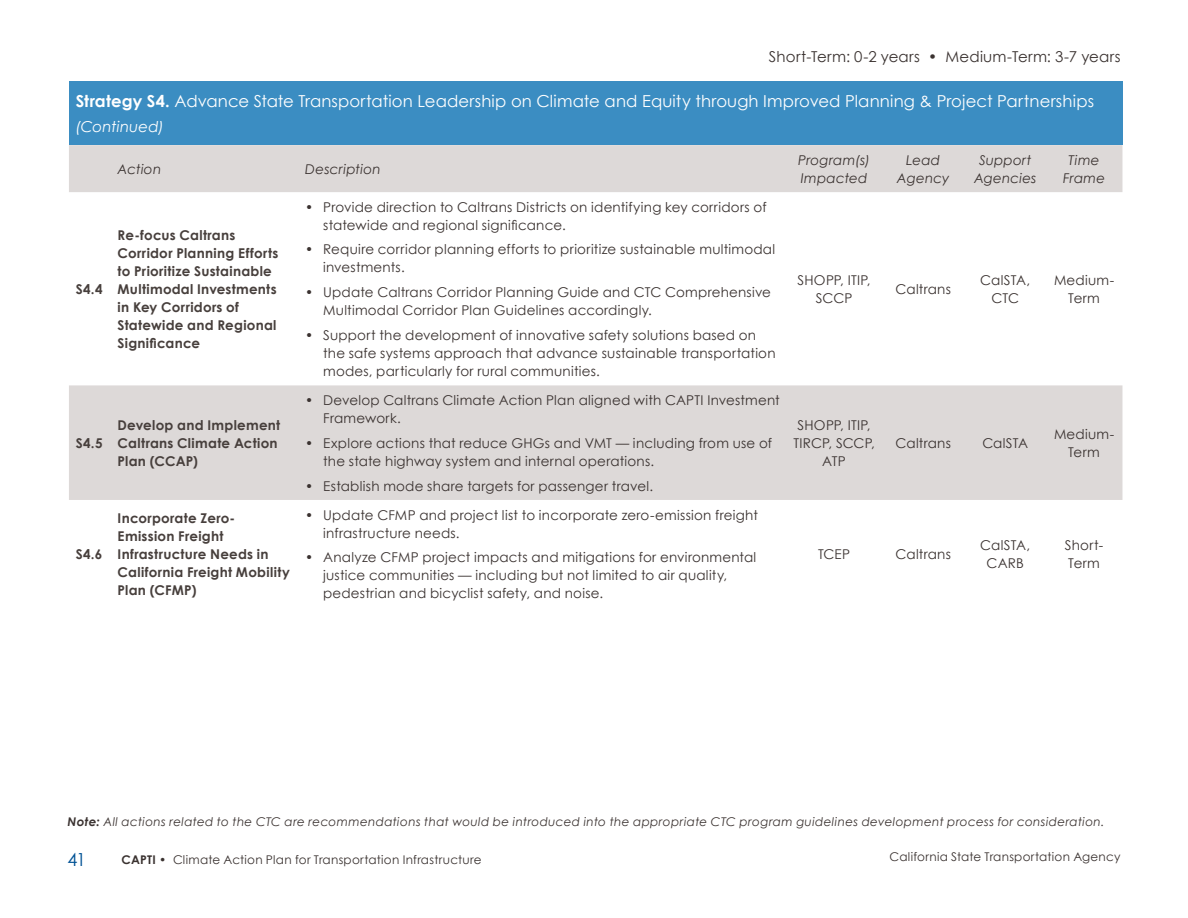
<style>
.page{position:relative;width:1188px;height:918px;background:#fff}
.page>*{position:absolute;margin:0;border:0;box-sizing:border-box;transform-origin:0 0}
.t1{font:18px "Century Gothic";color:#005295}
.Body{font:16.5px "Century Gothic";letter-spacing:.01em;color:#fff}
.Body-2{font:15px "Century Gothic";letter-spacing:.02em;color:#3a3230}
.table_body{font:italic 15px "Century Gothic";letter-spacing:.01em;color:#fff}
.table_body-2{font:13.5px/18px "Century Gothic";letter-spacing:.02em;color:#3a3230}
.table_body-3{font:700 13.5px/18px "Century Gothic";letter-spacing:.02em;color:#473f3c}
.table_body-4{font:italic 13.5px/18px "Century Gothic";letter-spacing:.015em;color:#3a3230;text-align:center}
.table_body-5{font:italic 12px "Century Gothic";letter-spacing:.03em;color:#3a3230}
.t2{font:12px "Century Gothic";letter-spacing:.02em;color:#3a3230}
.s1{font-weight:700}
</style>
<div class="page">
<div style="left:69px;top:81px;width:1053px;height:39px;background:#3b8dc2"></div>
<div style="left:69px;top:120px;width:1053px;height:25px;background:#3b8dc2"></div>
<svg style="left:69px;top:145px;width:1053px;height:355px"></svg>
<p class="Body-2" style="left:769px;top:47px;width:353px">Short-Term: 0-2 years • Medium-Term: 3-7 years</p>
<p class="Body" style="left:76px;top:91px;width:1020px"><span class="s1">Strategy S4.</span> Advance State Transportation Leadership on Climate and Equity through Improved Planning &amp; Project Partnerships</p>
<p class="table_body" style="left:76px;top:117px;width:90px">(Continued)</p>
<p class="table_body-4" style="left:118px;top:160px;width:45px">Action</p>
<p class="table_body-4" style="left:305px;top:160px;width:77px">Description</p>
<p class="table_body-4" style="left:798px;top:151px;width:73px;text-align:left">Program(s)<br>Impacted</p>
<p class="table_body-4" style="left:897px;top:151px;width:54px">Lead<br>Agency</p>
<p class="table_body-4" style="left:974px;top:151px;width:64px">Support<br>Agencies</p>
<p class="table_body-4" style="left:1063px;top:151px;width:44px">Time<br>Frame</p>
<p class="table_body-3" style="left:76px;top:280px;width:28px">S4.4</p>
<p class="table_body-3" style="left:76px;top:434px;width:29px">S4.5</p>
<p class="table_body-3" style="left:76px;top:545px;width:28px">S4.6</p>
<p class="table_body-3" style="left:118px;top:226px;width:162px">Re-focus Caltrans<br>Corridor Planning Efforts to Prioritize Sustainable<br>Multimodal Investments in Key Corridors of<br>Statewide and Regional<br>Significance</p>
<p class="table_body-3" style="left:118px;top:416px;width:164px">Develop and Implement<br>Caltrans Climate Action<br>Plan (CCAP)</p>
<p class="table_body-2" style="left:323px;top:198px;width:445px;text-indent:-18px">• Provide direction to Caltrans Districts on identifying key corridors of statewide and regional significance.</p>
<p class="table_body-2" style="left:323px;top:240px;width:453px;text-indent:-18px">• Require corridor planning efforts to prioritize sustainable multimodal investments.</p>
<p class="table_body-2" style="left:323px;top:283px;width:449px;text-indent:-18px">• Update Caltrans Corridor Planning Guide and CTC Comprehensive<br>Multimodal Corridor Plan Guidelines accordingly.</p>
<p class="table_body-2" style="left:323px;top:326px;width:454px;text-indent:-18px">• Support the development of innovative safety solutions based on the safe systems approach that advance sustainable transportation modes, particularly for rural communities.</p>
<p class="table_body-2" style="left:323px;top:391px;width:458px;text-indent:-18px">• Develop Caltrans Climate Action Plan aligned with CAPTI Investment<br>Framework.</p>
<p class="table_body-2" style="left:323px;top:434px;width:450px;text-indent:-18px">• Explore actions that reduce GHGs and VMT — including from use of the state highway system and internal operations.</p>
<p class="table_body-2" style="left:305px;top:476px;width:349px">• Establish mode share targets for passenger travel.</p>
<p class="table_body-2" style="left:798px;top:271px;width:75px;text-align:center">SHOPP, ITIP,<br>SCCP</p>
<p class="table_body-2" style="left:896px;top:280px;width:57px">Caltrans</p>
<p class="table_body-2" style="left:980px;top:271px;width:51px;text-align:center">CalSTA,<br>CTC</p>
<p class="table_body-2" style="left:1054px;top:271px;width:62px;text-align:center">Medium-<br>Term</p>
<p class="table_body-2" style="left:794px;top:416px;width:83px;text-align:center">SHOPP, ITIP,<br>TIRCP, SCCP,<br>ATP</p>
<p class="table_body-2" style="left:896px;top:434px;width:57px">Caltrans</p>
<p class="table_body-2" style="left:982px;top:434px;width:47px">CalSTA</p>
<p class="table_body-2" style="left:1054px;top:425px;width:62px;text-align:center">Medium-<br>Term</p>
<p class="table_body-3" style="left:118px;top:509px;width:174px">Incorporate Zero-<br>Emission Freight<br>Infrastructure Needs in<br>California Freight Mobility<br>Plan (CFMP)</p>
<p class="table_body-2" style="left:323px;top:505px;width:436px;text-indent:-18px">• Update CFMP and project list to incorporate zero-emission freight infrastructure needs.</p>
<p class="table_body-2" style="left:323px;top:548px;width:435px;text-indent:-18px">• Analyze CFMP project impacts and mitigations for environmental justice communities — including but not limited to air quality, pedestrian and bicyclist safety, and noise.</p>
<p class="table_body-2" style="left:818px;top:545px;width:34px">TCEP</p>
<p class="table_body-2" style="left:896px;top:545px;width:57px">Caltrans</p>
<p class="table_body-2" style="left:980px;top:536px;width:51px;text-align:center">CalSTA,<br>CARB</p>
<p class="table_body-2" style="left:1065px;top:536px;width:40px">Short-<br>Term</p>
<p class="table_body-5" style="left:68px;top:814px;width:1039px"><span class="s1">Note:</span> All actions related to the CTC are recommendations that would be introduced into the appropriate CTC program guidelines development process for consideration.</p>
<h1 class="t1" style="left:68px;top:848px;width:20px">41</h1>
<p class="t2" style="left:890px;top:849px;width:232px">California State Transportation Agency</p>
<p class="t2" style="left:122px;top:853px;width:362px"><span class="s1">CAPTI •</span> Climate Action Plan for Transportation Infrastructure</p>
</div>
